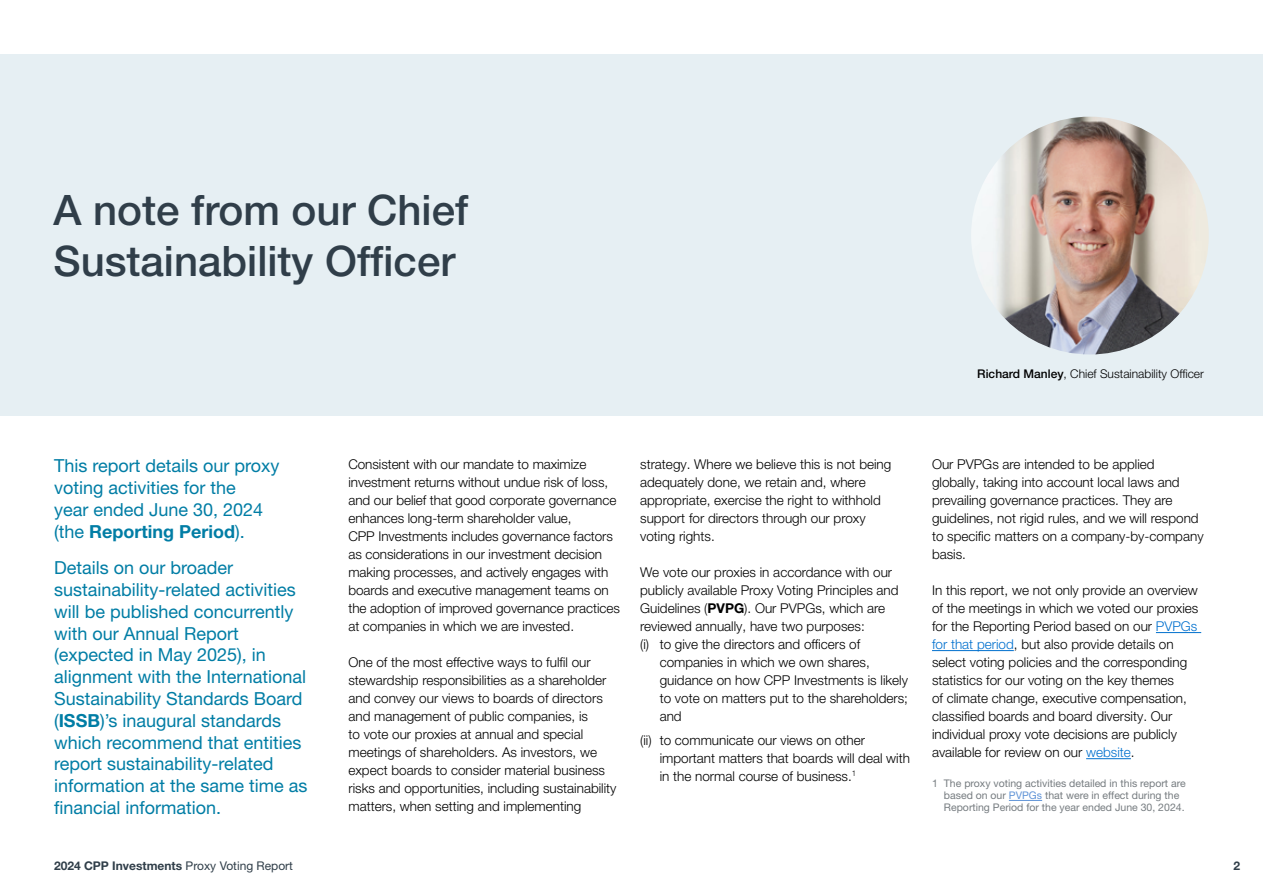
<style>
.page{position:relative;width:1263px;height:894px;background:#fff}
.page>*{position:absolute;margin:0;border:0;box-sizing:border-box;transform-origin:0 0}
.t1{font:500 42px/50.4px "Helvetica Neue LT Pro";color:#303e49}
.P_Light{font:18px/21.8px "Helvetica Neue LT Pro";color:#007da5}
.P_Light-2{font:300 13.5px/18px "Helvetica Neue LT Pro";color:#000}
.P_Light_Indent{font:300 13.5px/18px "Helvetica Neue LT Pro";color:#000}
.t2{font:300 12px "Helvetica Neue LT Pro";color:#000}
.t3{font:700 12px "Helvetica Neue LT Pro";color:#303e49}
.t4{font:10.5px/12px "Helvetica Neue LT Pro";color:#767c80}
.s1{font-weight:700}
.s2{font-weight:500}
.s3{color:#0070ce}
.s4{color:#6094d7}
.s5{font-weight:400}
</style>
<div class="page">
<div style="left:0;top:54px;width:1263px;height:361px;background:#e6eff3"></div>
<img style="left:971px;top:117px;width:237px;height:237px;border-radius:119px">
<hr style="left:1156px;top:632px;width:45px;height:1px;background:#0070ce">
<hr style="left:932px;top:650px;width:81px;height:1px;background:#0070ce">
<hr style="left:1086px;top:758px;width:45px;height:1px;background:#0070ce">
<hr style="left:1009px;top:799px;width:33px;height:1px;background:#6094d7">
<h1 class="t1" style="left:53px;top:184px;width:416px">A note from our Chief<br>Sustainability Officer</h1>
<p class="P_Light" style="left:54px;top:454px;width:227px">This report details our proxy voting activities for the<br>year ended June 30, 2024 (the <span class="s1">Reporting Period</span>).</p>
<h1 class="P_Light" style="left:54px;top:556px;width:255px">Details on our broader sustainability-related activities will be published concurrently with our Annual Report (expected in May 2025), in alignment with the International<br>Sustainability Standards Board (<span class="s1">ISSB</span>)’s inaugural standards which recommend that entities report sustainability-related information at the same time as financial information.</h1>
<p class="t2" style="left:977px;top:366px;width:228px"><span class="s2">Richard Manley</span>, Chief Sustainability Officer</p>
<p class="P_Light-2" style="left:348px;top:455px;width:273px">Consistent with our mandate to maximize investment returns without undue risk of loss, and our belief that good corporate governance enhances long-term shareholder value,<br>CPP Investments includes governance factors as considerations in our investment decision making processes, and actively engages with boards and executive management teams on the adoption of improved governance practices at companies in which we are invested.</p>
<p class="P_Light-2" style="left:348px;top:653px;width:269px">One of the most effective ways to fulfil our stewardship responsibilities as a shareholder and convey our views to boards of directors and management of public companies, is<br>to vote our proxies at annual and special meetings of shareholders. As investors, we expect boards to consider material business risks and opportunities, including sustainability matters, when setting and implementing</p>
<p class="P_Light-2" style="left:640px;top:454px;width:253px">strategy. Where we believe this is not being adequately done, we retain and, where appropriate, exercise the right to withhold support for directors through our proxy voting rights.</p>
<p class="P_Light-2" style="left:640px;top:562px;width:260px">We vote our proxies in accordance with our publicly available Proxy Voting Principles and Guidelines (<span class="s1">PVPG</span>). Our PVPGs, which are reviewed annually, have two purposes:</p>
<p class="P_Light_Indent" style="left:659px;top:635px;width:250px;text-indent:-19px">(i) to give the directors and officers of companies in which we own shares, guidance on how CPP Investments is likely to vote on matters put to the shareholders; and</p>
<p class="P_Light_Indent" style="left:659px;top:730px;width:252px;text-indent:-19px">(ii) to communicate our views on other important matters that boards will deal with in the normal course of business.<sup>1</sup></p>
<p class="P_Light-2" style="left:932px;top:455px;width:273px">Our PVPGs are intended to be applied globally, taking into account local laws and prevailing governance practices. They are guidelines, not rigid rules, and we will respond to specific matters on a company-by-company basis.</p>
<p class="P_Light-2" style="left:932px;top:581px;width:268px">In this report, we not only provide an overview of the meetings in which we voted our proxies for the Reporting Period based on our <span class="s3">PVPGs for that period</span>, but also provide details on select voting policies and the corresponding statistics for our voting on the key themes<br>of climate change, executive compensation, classified boards and board diversity. Our individual proxy vote decisions are publicly available for review on our <span class="s3">website</span>.</p>
<p class="t4" style="left:944px;top:777px;width:243px;text-indent:-12px">1 The proxy voting activities detailed in this report are based on our <span class="s4">PVPGs</span> that were in effect during the<br>Reporting Period for the year ended June 30, 2024.</p>
<p class="t3" style="left:54px;top:857px;width:240px">2024 CPP Investments <span class="s5">Proxy Voting Report</span></p>
<p class="t3" style="left:1233px;top:857px;width:8px">2</p>
</div>
